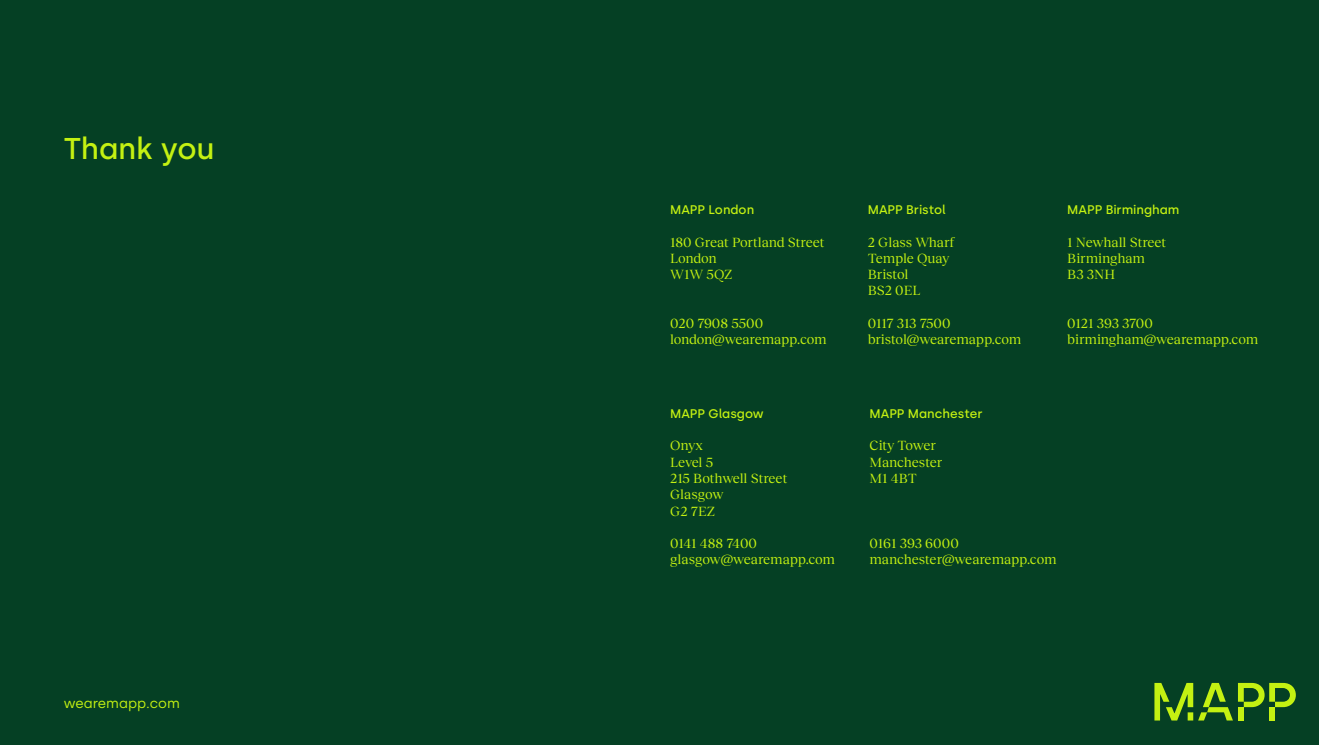
<style>
.page{position:relative;width:1319px;height:745px;background:#fff}
.page>*{position:absolute;margin:0;border:0;box-sizing:border-box;transform-origin:0 0}
.t1{font:500 30px "Silka";letter-spacing:-.005em;color:#c4f112}
.t2{font:13.75px/16.2px "Reckless Neue";color:#c4f112}
.t3{font:13.75px "Silka";color:#c4f112}
.t4{font:500 12.5px "Silka";color:#c4f112}
</style>
<div class="page">
<div style="left:0;top:0;width:1318px;height:744px;background:#054024"></div>
<svg style="left:1154px;top:682px;width:141px;height:38px"></svg>
<h1 class="t1" style="left:64px;top:130px;width:152px">Thank you</h1>
<p class="t3" style="left:64px;top:694px;width:118px">wearemapp.com</p>
<p class="t4" style="left:670px;top:202px;width:86px">MAPP London</p>
<p class="t2" style="left:670px;top:233px;width:156px">180 Great Portland Street<br>London<br>W1W 5QZ</p>
<p class="t2" style="left:670px;top:314px;width:158px">020 7908 5500 london@wearemapp.com</p>
<p class="t4" style="left:670px;top:406px;width:95px">MAPP Glasgow</p>
<p class="t2" style="left:670px;top:436px;width:119px">Onyx<br>Level 5<br>215 Bothwell Street<br>Glasgow<br>G2 7EZ</p>
<p class="t2" style="left:670px;top:534px;width:166px">0141 488 7400 glasgow@wearemapp.com</p>
<p class="t4" style="left:867px;top:202px;width:79px">MAPP Bristol</p>
<p class="t2" style="left:867px;top:233px;width:88px">2 Glass Wharf<br>Temple Quay<br>Bristol<br>BS2 0EL</p>
<p class="t2" style="left:867px;top:314px;width:155px">0117 313 7500 bristol@wearemapp.com</p>
<p class="t4" style="left:1067px;top:202px;width:114px">MAPP Birmingham</p>
<p class="t2" style="left:1067px;top:233px;width:100px">1 Newhall Street<br>Birmingham<br>B3 3NH</p>
<p class="t2" style="left:1067px;top:314px;width:192px">0121 393 3700 birmingham@wearemapp.com</p>
<p class="t4" style="left:869px;top:406px;width:114px">MAPP Manchester</p>
<p class="t2" style="left:869px;top:436px;width:74px">City Tower<br>Manchester<br>M1 4BT</p>
<p class="t2" style="left:869px;top:534px;width:188px">0161 393 6000 manchester@wearemapp.com</p>
</div>
